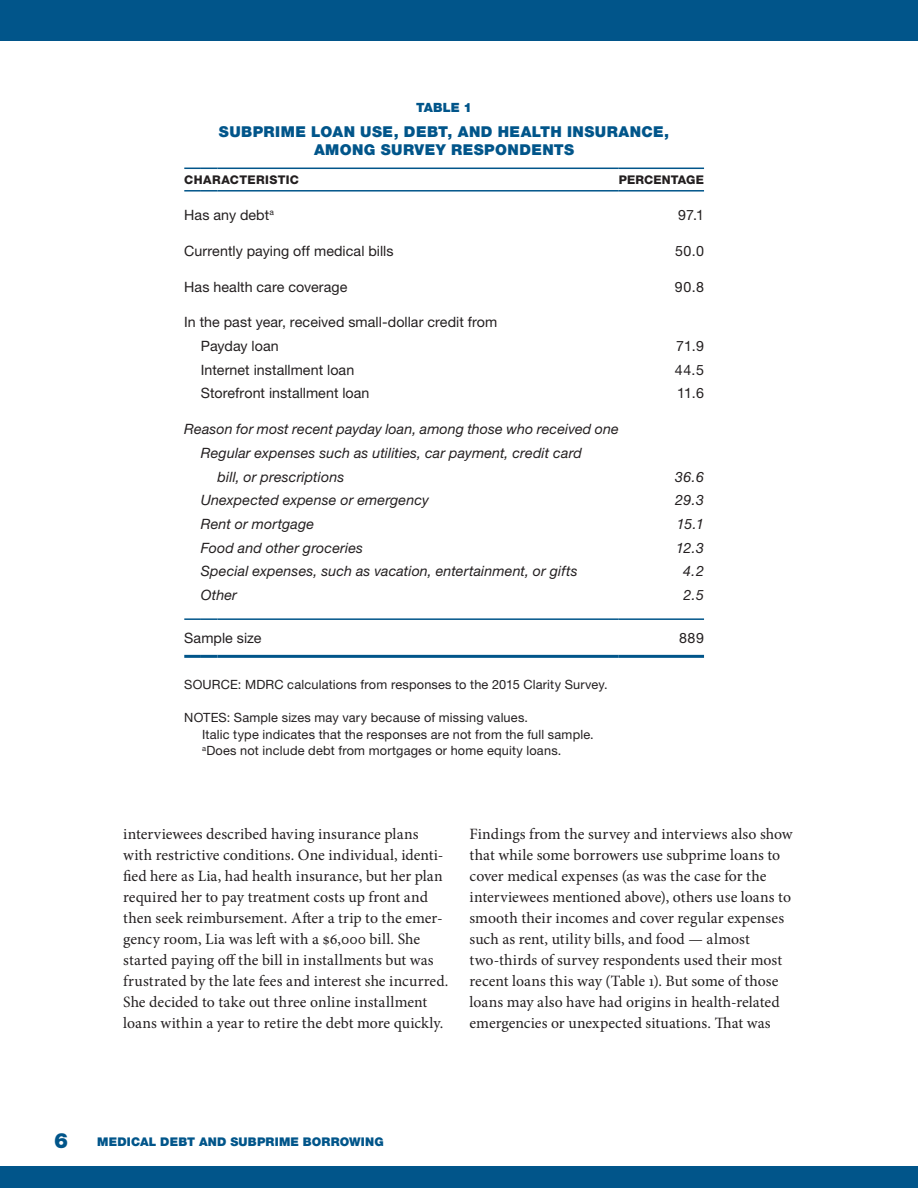
<style>
.page{position:relative;width:918px;height:1188px;background:#fff}
.page>*{position:absolute;margin:0;border:0;box-sizing:border-box;transform-origin:0 0}
.t1{font:900 21px "Helvetica Neue LT Std";color:#01558a}
.t2{font:15.75px/21px "Minion Pro";letter-spacing:.005em;color:#231f20}
.t3{font:900 15px/18px "Helvetica Neue LT Std";letter-spacing:.03em;color:#01558a;text-align:center}
.t4{font:italic 14.25px "Helvetica Neue LT Std";letter-spacing:.01em;color:#231f20}
.t5{font:14.25px/23.7px "Helvetica Neue LT Std";letter-spacing:.005em;color:#231f20}
.t6{font:12.75px/16.5px "Helvetica Neue LT Std";letter-spacing:.015em;color:#231f20}
.t7{font:900 12.75px "Helvetica Neue LT Std";letter-spacing:-.005em;color:#01558a}
.t8{font:900 12px "Helvetica Neue LT Std";letter-spacing:.015em;color:#01558a}
.t9{font:800 12px "Helvetica Neue LT Std";letter-spacing:.025em;color:#231f20}
.t10{font:800 12px "Helvetica Neue LT Std";letter-spacing:.005em;color:#231f20}
</style>
<div class="page">
<div style="left:0;top:1166px;width:918px;height:22px;background:#01558a"></div>
<div style="left:0;top:0;width:918px;height:40px;background:#01558a"></div>
<svg style="left:184px;top:168px;width:34px;height:1px"></svg>
<hr style="left:218px;top:168px;width:401px;height:1px;background:#01558a">
<hr style="left:619px;top:168px;width:85px;height:1px;background:#01558a">
<svg style="left:184px;top:190px;width:34px;height:2px"></svg>
<hr style="left:218px;top:190px;width:401px;height:2px;background:#01558a">
<hr style="left:619px;top:190px;width:85px;height:2px;background:#01558a">
<svg style="left:184px;top:618px;width:34px;height:2px"></svg>
<hr style="left:218px;top:618px;width:401px;height:2px;background:#01558a">
<hr style="left:619px;top:618px;width:85px;height:2px;background:#01558a">
<hr style="left:184px;top:655px;width:17px;height:3px;background:#01558a">
<hr style="left:201px;top:655px;width:17px;height:3px;background:#01558a">
<hr style="left:218px;top:655px;width:401px;height:3px;background:#01558a">
<hr style="left:619px;top:655px;width:85px;height:3px;background:#01558a">
<p class="t7" style="left:416px;top:100px;width:57px">TABLE 1</p>
<p class="t3" style="left:219px;top:122px;width:452px">SUBPRIME LOAN USE, DEBT, AND HEALTH INSURANCE,<br>AMONG SURVEY RESPONDENTS</p>
<p class="t9" style="left:184px;top:173px;width:116px">CHARACTERISTIC</p>
<p class="t10" style="left:619px;top:173px;width:87px">PERCENTAGE</p>
<p class="t5" style="left:184px;top:203px;width:91px">Has any debt<sup>a</sup></p>
<p class="t5" style="left:678px;top:203px;width:27px">97.1</p>
<p class="t5" style="left:184px;top:239px;width:211px">Currently paying off medical bills</p>
<p class="t5" style="left:675px;top:239px;width:30px">50.0</p>
<p class="t5" style="left:184px;top:274px;width:165px">Has health care coverage</p>
<p class="t5" style="left:675px;top:274px;width:31px">90.8</p>
<p class="t5" style="left:201px;top:310px;width:298px;text-indent:-17px">In the past year, received small-dollar credit from<br>Payday loan</p>
<p class="t5" style="left:676px;top:334px;width:29px">71.9</p>
<p class="t5" style="left:201px;top:358px;width:155px">Internet installment loan</p>
<p class="t5" style="left:675px;top:358px;width:31px">44.5</p>
<p class="t5" style="left:201px;top:381px;width:170px">Storefront installment loan</p>
<p class="t5" style="left:677px;top:381px;width:28px">11.6</p>
<p class="t4" style="left:184px;top:421px;width:436px">Reason for most recent payday loan, among those who received one</p>
<p class="t4" style="left:201px;top:444px;width:383px">Regular expenses such as utilities, car payment, credit card</p>
<p class="t4" style="left:218px;top:468px;width:128px">bill, or prescriptions</p>
<p class="t4" style="left:675px;top:468px;width:30px">36.6</p>
<p class="t4" style="left:201px;top:492px;width:230px">Unexpected expense or emergency</p>
<p class="t4" style="left:675px;top:492px;width:30px">29.3</p>
<p class="t4" style="left:201px;top:515px;width:115px">Rent or mortgage</p>
<p class="t4" style="left:677px;top:515px;width:29px">15.1</p>
<p class="t4" style="left:201px;top:539px;width:164px">Food and other groceries</p>
<p class="t4" style="left:676px;top:539px;width:29px">12.3</p>
<p class="t4" style="left:201px;top:563px;width:378px">Special expenses, such as vacation, entertainment, or gifts</p>
<p class="t4" style="left:683px;top:563px;width:22px">4.2</p>
<p class="t4" style="left:201px;top:586px;width:38px">Other</p>
<p class="t4" style="left:684px;top:586px;width:22px">2.5</p>
<p class="t5" style="left:184px;top:626px;width:79px">Sample size</p>
<p class="t5" style="left:679px;top:626px;width:26px">889</p>
<p class="t6" style="left:184px;top:676px;width:425px">SOURCE: MDRC calculations from responses to the 2015 Clarity Survey.</p>
<p class="t6" style="left:202px;top:709px;width:393px;text-indent:-18px">NOTES: Sample sizes may vary because of missing values.<br>Italic type indicates that the responses are not from the full sample. <sup>a</sup>Does not include debt from mortgages or home equity loans.</p>
<p class="t2" style="left:123px;top:823px;width:327px">interviewees described having insurance plans with restrictive conditions. One individual, identi&shy;fied here as Lia, had health insurance, but her plan required her to pay treatment costs up front and then seek reimbursement. After a trip to the emer&shy;gency room, Lia was left with a $6,000 bill. She started paying off the bill in installments but was frustrated by the late fees and interest she incurred.<br>She decided to take out three online installment loans within a year to retire the debt more quickly.</p>
<p class="t2" style="left:470px;top:823px;width:325px">Findings from the survey and interviews also show that while some borrowers use subprime loans to cover medical expenses (as was the case for the interviewees mentioned above), others use loans to smooth their incomes and cover regular expenses such as rent, utility bills, and food — almost two-thirds of survey respondents used their most recent loans this way (Table 1). But some of those loans may also have had origins in health-related emergencies or unexpected situations. That was</p>
<h1 class="t1" style="left:54px;top:1128px;width:16px">6</h1>
<p class="t8" style="left:97px;top:1134px;width:288px">MEDICAL DEBT AND SUBPRIME BORROWING</p>
</div>
